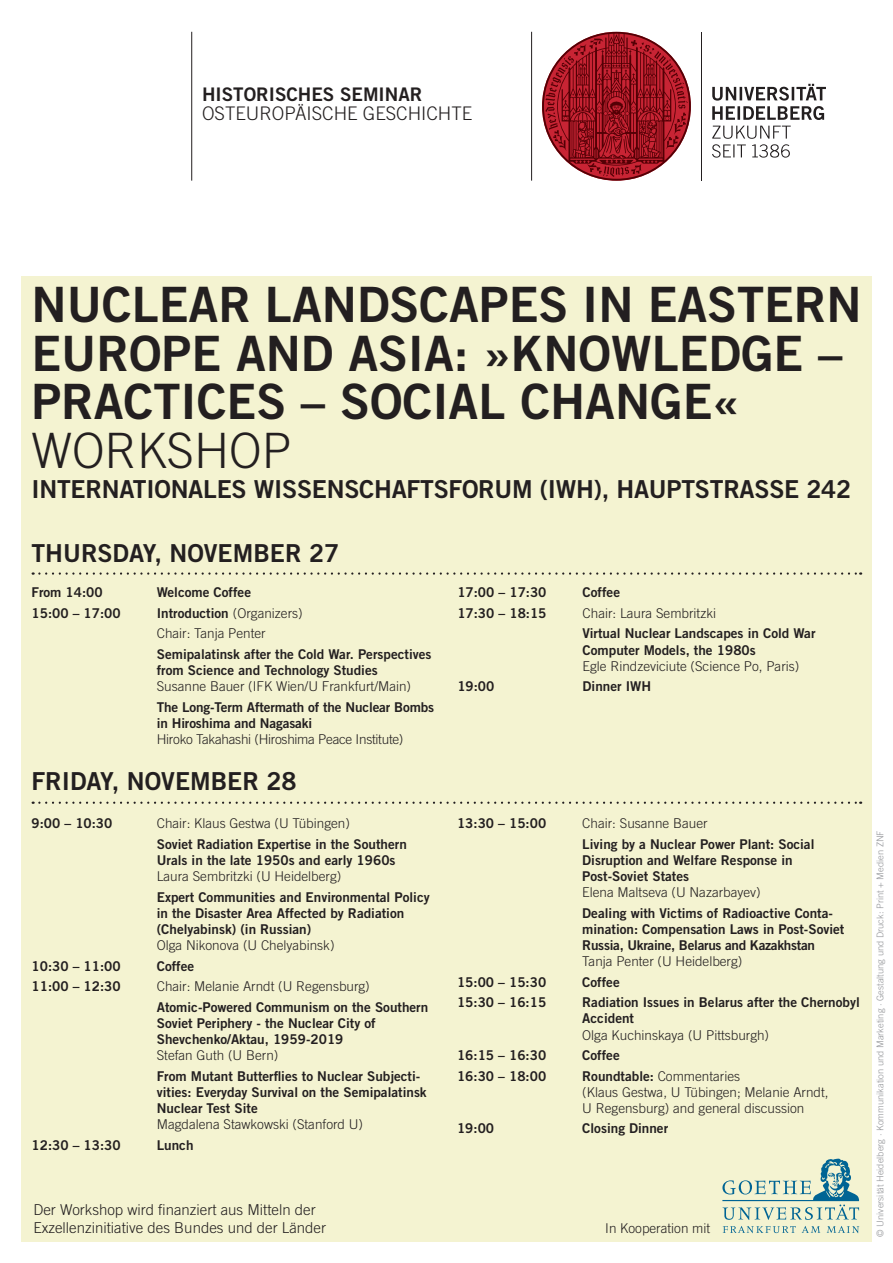
<style>
.page{position:relative;width:893px;height:1263px;background:#fff}
.page>*{position:absolute;margin:0;border:0;box-sizing:border-box;transform-origin:0 0}
.t1{font:48.75px/48.8px "Trade Gothic LT Pro Bd 2";color:#231f20}
.t2{font:300 48.75px "Trade Gothic LT Pro";color:#231f20}
.t3{font:24.75px "Trade Gothic LT Pro Bd 2";letter-spacing:-.01em;color:#231f20}
.t4{font:300 18.75px "Trade Gothic LT Pro";color:#231f20}
.t5{font:18.75px "Trade Gothic LT Pro Bd 2";color:#231f20}
.t6{font:300 15px/18px "Trade Gothic LT Pro";color:#231f20}
.t7{font:13.5px/16.2px "Trade Gothic LT Pro Bd 2";color:#231f20}
.t8{font:300 13.5px/16.2px "Trade Gothic LT Pro";color:#231f20}
.t9{font:300 13.5px "Trade Gothic LT Pro";letter-spacing:-.02em;color:#231f20}
.t10{font:300 9.3px "Trade Gothic LT Pro";color:#939598}
.s1{font-family:"Trade Gothic LT Pro";font-weight:300}
.s2{font-family:"Trade Gothic LT Pro Bd 2";font-weight:400}
</style>
<div class="page">
<div style="left:22px;top:276px;width:850px;height:966px;background:#f4f3d1"></div>
<svg style="left:712px;top:126px;width:79px;height:32px"></svg>
<svg style="left:712px;top:84px;width:114px;height:36px"></svg>
<hr style="left:701px;top:32px;width:1px;height:149px;background:#231f20">
<svg style="left:542px;top:32px;width:149px;height:149px"></svg>
<hr style="left:531px;top:32px;width:1px;height:149px;background:#231f20">
<hr style="left:191px;top:32px;width:1px;height:149px;background:#231f20">
<svg style="left:722px;top:1159px;width:137px;height:61px"></svg>
<svg style="left:723px;top:1226px;width:73px;height:7px"></svg>
<svg style="left:802px;top:1226px;width:18px;height:7px"></svg>
<svg style="left:827px;top:1226px;width:32px;height:7px"></svg>
<svg style="left:33px;top:572px;width:828px;height:3px"></svg>
<svg style="left:33px;top:801px;width:828px;height:3px"></svg>
<h3 class="t5" style="left:202px;top:82px;width:222px">HISTORISCHES SEMINAR</h3>
<h3 class="t4" style="left:202px;top:102px;width:272px">OSTEUROPÄISCHE GESCHICHTE</h3>
<h1 class="t1" style="left:32px;top:279px;width:832px">NUCLEAR LANDSCAPES IN EASTERN<br>EUROPE AND ASIA: »KNOWLEDGE –<br>PRACTICES – SOCIAL CHANGE«</h1>
<h1 class="t2" style="left:32px;top:422px;width:262px">WORKSHOP</h1>
<h2 class="t3" style="left:32px;top:474px;width:821px">INTERNATIONALES WISSENSCHAFTSFORUM (IWH), HAUPTSTRASSE 242</h2>
<h2 class="t3" style="left:32px;top:538px;width:309px">THURSDAY, NOVEMBER 27</h2>
<p class="t7" style="left:32px;top:584px;width:73px">From 14:00</p>
<p class="t7" style="left:157px;top:584px;width:96px">Welcome Coffee</p>
<p class="t7" style="left:32px;top:605px;width:91px">15:00 – 17:00</p>
<p class="t7" style="left:157px;top:605px;width:147px">Introduction <span class="s1">(Organizers)</span></p>
<p class="t8" style="left:157px;top:625px;width:111px">Chair: Tanja Penter</p>
<p class="t7" style="left:157px;top:646px;width:276px">Semipalatinsk after the Cold War. Perspectives from Science and Technology Studies</p>
<p class="t8" style="left:157px;top:678px;width:256px">Susanne Bauer (IFK Wien/U Frankfurt/Main)</p>
<p class="t7" style="left:157px;top:698px;width:279px">The Long-Term Aftermath of the Nuclear Bombs in Hiroshima and Nagasaki</p>
<p class="t9" style="left:157px;top:731px;width:248px">Hiroko Takahashi (Hiroshima Peace Institute)</p>
<h2 class="t3" style="left:32px;top:765px;width:267px">FRIDAY, NOVEMBER 28</h2>
<p class="t7" style="left:32px;top:815px;width:82px">9:00 – 10:30</p>
<p class="t8" style="left:157px;top:815px;width:195px">Chair: Klaus Gestwa (U Tübingen)</p>
<p class="t7" style="left:157px;top:835px;width:252px">Soviet Radiation Expertise in the Southern<br>Urals in the late 1950s and early 1960s</p>
<p class="t8" style="left:157px;top:868px;width:186px">Laura Sembritzki (U Heidelberg)</p>
<p class="t7" style="left:157px;top:888px;width:274px">Expert Communities and Environmental Policy in the Disaster Area Affected by Radiation (Chelyabinsk) (in Russian)</p>
<p class="t8" style="left:157px;top:937px;width:179px">Olga Nikonova (U Chelyabinsk)</p>
<p class="t7" style="left:32px;top:957px;width:91px">10:30 – 11:00</p>
<p class="t7" style="left:157px;top:957px;width:39px">Coffee</p>
<p class="t7" style="left:32px;top:978px;width:91px">11:00 – 12:30</p>
<p class="t8" style="left:157px;top:978px;width:215px">Chair: Melanie Arndt (U Regensburg)</p>
<p class="t7" style="left:157px;top:998px;width:273px">Atomic-Powered Communism on the Southern<br>Soviet Periphery - the Nuclear City of<br>Shevchenko/Aktau, 1959-2019</p>
<p class="t8" style="left:157px;top:1047px;width:123px">Stefan Guth (U Bern)</p>
<p class="t7" style="left:157px;top:1067px;width:271px">From Mutant Butterflies to Nuclear Subjecti&shy;vities: Everyday Survival on the Semipalatinsk<br>Nuclear Test Site</p>
<p class="t8" style="left:157px;top:1116px;width:208px">Magdalena Stawkowski (Stanford U)</p>
<p class="t7" style="left:32px;top:1136px;width:91px">12:30 – 13:30</p>
<p class="t7" style="left:157px;top:1136px;width:38px">Lunch</p>
<p class="t6" style="left:33px;top:1201px;width:294px">Der Workshop wird finanziert aus Mitteln der<br>Exzellenzinitiative des Bundes und der Länder</p>
<p class="t7" style="left:457px;top:584px;width:91px">17:00 – 17:30</p>
<p class="t7" style="left:583px;top:584px;width:39px">Coffee</p>
<p class="t7" style="left:457px;top:605px;width:91px">17:30 – 18:15</p>
<p class="t8" style="left:583px;top:605px;width:135px">Chair: Laura Sembritzki</p>
<p class="t7" style="left:583px;top:625px;width:234px">Virtual Nuclear Landscapes in Cold War<br>Computer Models, the 1980s</p>
<p class="t8" style="left:583px;top:658px;width:218px">Egle Rindzeviciute (Science Po, Paris)</p>
<p class="t7" style="left:457px;top:678px;width:39px">19:00</p>
<p class="t7" style="left:583px;top:678px;width:70px">Dinner IWH</p>
<p class="t7" style="left:457px;top:815px;width:91px">13:30 – 15:00</p>
<p class="t8" style="left:582px;top:815px;width:127px">Chair: Susanne Bauer</p>
<p class="t7" style="left:582px;top:835px;width:234px">Living by a Nuclear Power Plant: Social<br>Disruption and Welfare Response in<br>Post-Soviet States</p>
<p class="t8" style="left:582px;top:884px;width:180px">Elena Maltseva (U Nazarbayev)</p>
<p class="t7" style="left:582px;top:905px;width:264px">Dealing with Victims of Radioactive Conta&shy;mination: Compensation Laws in Post-Soviet<br>Russia, Ukraine, Belarus and Kazakhstan</p>
<p class="t8" style="left:582px;top:953px;width:162px">Tanja Penter (U Heidelberg)</p>
<p class="t7" style="left:457px;top:974px;width:91px">15:00 – 15:30</p>
<p class="t7" style="left:582px;top:974px;width:39px">Coffee</p>
<p class="t7" style="left:457px;top:994px;width:91px">15:30 – 16:15</p>
<p class="t7" style="left:582px;top:994px;width:279px">Radiation Issues in Belarus after the Chernobyl<br>Accident</p>
<p class="t8" style="left:582px;top:1026px;width:188px">Olga Kuchinskaya (U Pittsburgh)</p>
<p class="t7" style="left:457px;top:1047px;width:91px">16:15 – 16:30</p>
<p class="t7" style="left:582px;top:1047px;width:39px">Coffee</p>
<p class="t7" style="left:457px;top:1067px;width:91px">16:30 – 18:00</p>
<p class="t8" style="left:582px;top:1067px;width:248px"><span class="s2">Roundtable:</span> Commentaries<br>(Klaus Gestwa, U Tübingen; Melanie Arndt,<br>U Regensburg) and general discussion</p>
<p class="t7" style="left:457px;top:1120px;width:39px">19:00</p>
<p class="t7" style="left:582px;top:1120px;width:87px">Closing Dinner</p>
<p class="t8" style="left:605px;top:1220px;width:107px">In Kooperation mit</p>
<p class="t10" style="left:875px;top:1237px;width:408px;rotate:-90deg">© Universität Heidelberg · Kommunikation und Marketing · Gestaltung und Druck: Print + Medien ZNF</p>
</div>
